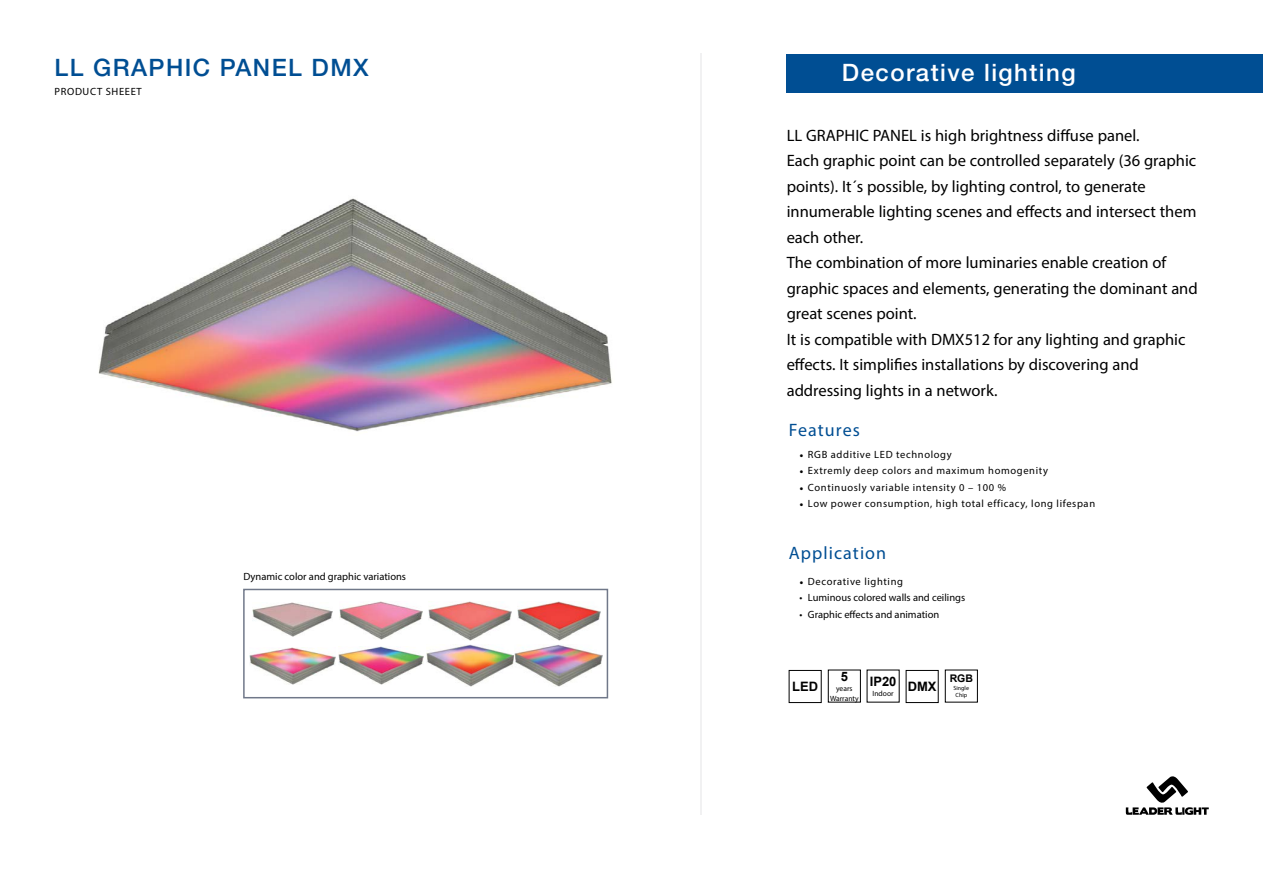
<style>
.page{position:relative;width:1263px;height:893px;background:#fff}
.page>*{position:absolute;margin:0;border:0;box-sizing:border-box;transform-origin:0 0}
.t1{font:500 24px "Helvetica Neue";letter-spacing:.06em;color:#fff}
.t2{font:500 24px "Helvetica Neue";letter-spacing:.06em;color:#004e93}
.t3{font:18px "Myriad Pro";letter-spacing:.06em;color:#004e93}
.t4{font:16.5px/25.5px "Myriad Pro";color:#000}
.t5{font:700 12.9px "Arial";color:#000}
.t6{font:10.5px "Myriad Pro";letter-spacing:.06em;color:#000}
.t7{font:10.5px "Myriad Pro";color:#000}
.t8{font:700 10.5px "Arial";color:#000}
.t9{font:7.5px/9.8px "Myriad Pro";color:#000;text-align:center}
.t10{font:6px/7.5px "Myriad Pro";color:#000;text-align:center}
.s1{font-family:"Minion Pro"}
</style>
<div class="page">
<div style="left:787px;top:54px;width:476px;height:38px;background:#004e93"></div>
<hr style="left:700px;top:54px;width:2px;height:761px;background:#f1f1f2">
<svg style="left:1126px;top:776px;width:83px;height:39px"></svg>
<img style="left:98px;top:198px;width:514px;height:234px">
<div style="left:828px;top:670px;width:33px;height:32px;border:1px solid #000"></div>
<div style="left:945px;top:670px;width:33px;height:32px;border:1px solid #000"></div>
<div style="left:789px;top:670px;width:32px;height:33px;border:1px solid #000"></div>
<div style="left:906px;top:670px;width:32px;height:33px;border:1px solid #000"></div>
<img style="left:340px;top:601px;width:83px;height:39px">
<img style="left:250px;top:647px;width:85px;height:38px">
<img style="left:517px;top:602px;width:83px;height:38px">
<img style="left:427px;top:644px;width:175px;height:43px">
<img style="left:429px;top:602px;width:83px;height:38px">
<img style="left:338px;top:646px;width:85px;height:39px">
<div style="left:243px;top:589px;width:365px;height:109px;border:2px solid #707889"></div>
<img style="left:252px;top:602px;width:81px;height:35px">
<h1 class="t2" style="left:55px;top:48px;width:316px">LL GRAPHIC PANEL DMX</h1>
<h1 class="t1" style="left:842px;top:53px;width:235px">Decorative lighting</h1>
<p class="t6" style="left:55px;top:85px;width:89px">PRODUCT SHEEET</p>
<p class="t7" style="left:243px;top:570px;width:164px">Dynamic color and graphic variations</p>
<p class="t4" style="left:787px;top:122px;width:413px">LL GRAPHIC PANEL is high brightness diffuse panel.<br>Each graphic point can be controlled separately (36 graphic points). It´s possible, by lighting control, to generate innumerable lighting scenes and effects and intersect them each other.<br>The combination of more luminaries enable creation of graphic spaces and elements, generating the dominant and great scenes point.<br>It is compatible with DMX512 for any lighting and graphic effects. It simplifies installations by discovering and addressing lights in a network.</p>
<p class="t3" style="left:789px;top:418px;width:73px">Features</p>
<p class="t6" style="left:799px;top:448px;width:154px"><span class="s1">•</span> RGB additive LED technology</p>
<p class="t6" style="left:799px;top:464px;width:250px"><span class="s1">•</span> Extremly deep colors and maximum homogenity</p>
<p class="t6" style="left:799px;top:481px;width:208px"><span class="s1">•</span> Continuosly variable intensity 0 – 100 %</p>
<p class="t6" style="left:799px;top:497px;width:297px"><span class="s1">•</span> Low power consumption, high total efficacy, long lifespan</p>
<p class="t3" style="left:789px;top:541px;width:99px">Application</p>
<p class="t6" style="left:799px;top:575px;width:105px"><span class="s1">•</span> Decorative lighting</p>
<p class="t7" style="left:799px;top:591px;width:167px">• Luminous colored walls and ceilings</p>
<p class="t7" style="left:799px;top:608px;width:141px">• Graphic effects and animation</p>
<p class="t5" style="left:841px;top:667px;width:9px">5</p>
<p class="t9" style="left:830px;top:683px;width:30px">years<br>Warranty</p>
<p class="t5" style="left:870px;top:672px;width:28px">IP20</p>
<p class="t9" style="left:872px;top:688px;width:23px">Indoor</p>
<p class="t5" style="left:792px;top:678px;width:27px">LED</p>
<p class="t5" style="left:908px;top:678px;width:30px">DMX</p>
<p class="t8" style="left:950px;top:671px;width:25px">RGB</p>
<p class="t10" style="left:953px;top:684px;width:17px">Single<br>Chip</p>
</div>
